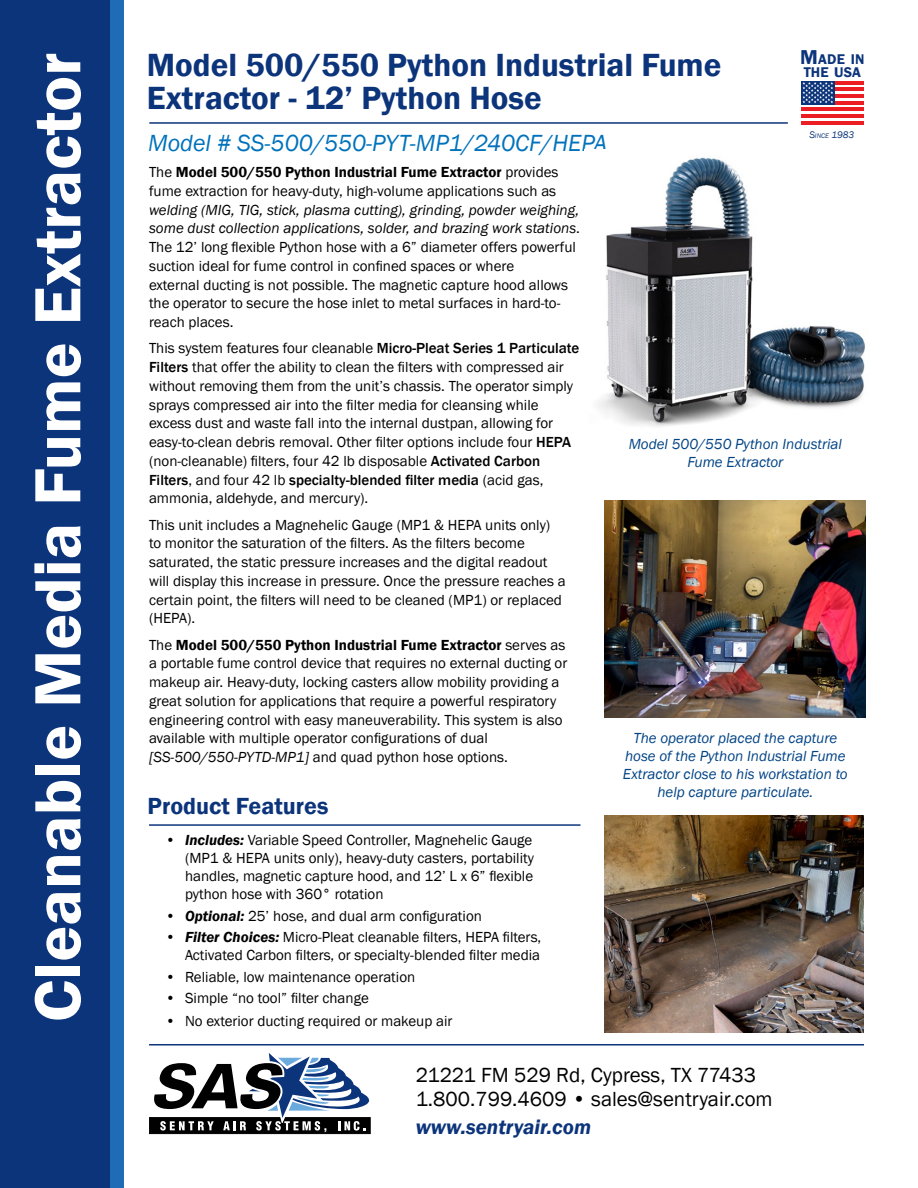
<style>
.page{position:relative;width:918px;height:1188px;background:#fff}
.page>*{position:absolute;margin:0;border:0;box-sizing:border-box;transform-origin:0 0}
.t1{font:600 67.5px "Franklin Gothic";color:#fff}
.t2{font:600 33px/33px "Franklin Gothic";color:#0c347b}
.t3{font:italic 24px "Franklin Gothic";color:#0072bc}
.t4{font:600 24px "Franklin Gothic";color:#0c347b}
.t5{font:21px/24px "Franklin Gothic";color:#000}
.t6{font:italic 600 21px "Franklin Gothic";color:#0c347b}
.t7{font:15px/18.8px "Franklin Gothic";color:#000}
.t8{font:italic 15px/18px "Franklin Gothic";color:#004385;text-align:center}
.t9{font:600 14.4px/12.8px "Franklin Gothic";letter-spacing:.01em;color:#0c347b}
.t10{font:italic 9.9px "Franklin Gothic";color:#0c347b}
.s1{font-size:20.7px}
.s2{font-weight:600}
.s3{font-style:italic}
.s4{font-weight:500}
.s5{font-size:6.9px}
.s6{font-weight:600;font-style:italic}
</style>
<div class="page">
<img style="left:598px;top:157px;width:268px;height:270px">
<div style="left:0;top:0;width:110px;height:1188px;background:#0c347b"></div>
<div style="left:110px;top:0;width:14px;height:1188px;background:#1f6bb5"></div>
<img style="left:605px;top:815px;width:259px;height:217px">
<img style="left:605px;top:501px;width:260px;height:217px">
<hr style="left:149px;top:122px;width:639px;height:2px;background:#0c347b">
<hr style="left:149px;top:824px;width:432px;height:2px;background:#0c347b">
<svg style="left:149px;top:1053px;width:222px;height:82px"></svg>
<hr style="left:149px;top:1044px;width:715px;height:2px;background:#0c347b">
<svg style="left:801px;top:84px;width:63px;height:38px"></svg>
<hr style="left:835px;top:81px;width:29px;height:3px;background:#ed1d24">
<hr style="left:835px;top:88px;width:29px;height:3px;background:#ed1d24">
<hr style="left:835px;top:94px;width:29px;height:4px;background:#ed1d24">
<hr style="left:835px;top:101px;width:29px;height:3px;background:#ed1d24">
<hr style="left:801px;top:107px;width:63px;height:4px;background:#ed1d24">
<hr style="left:801px;top:115px;width:63px;height:3px;background:#ed1d24">
<hr style="left:801px;top:122px;width:63px;height:3px;background:#ed1d24">
<div style="left:801px;top:81px;width:34px;height:23px;background:#0c347b"></div>
<svg style="left:803px;top:82px;width:30px;height:21px"></svg>
<h1 class="t1" style="left:16px;top:1022px;width:971px;rotate:-90deg">Cleanable Media Fume Extractor</h1>
<p class="t9" style="left:800px;top:53px;width:66px"><span class="s1">M</span>ADE IN<br>THE USA</p>
<h2 class="t2" style="left:147px;top:49px;width:576px">Model 500/550 Python Industrial Fume<br>Extractor - 12’ Python Hose</h2>
<h3 class="t3" style="left:148px;top:128px;width:461px">Model # SS-500/550-PYT-MP1/240CF/HEPA</h3>
<p class="t7" style="left:149px;top:163px;width:411px">The <span class="s2">Model 500/550 Python Industrial Fume Extractor</span> provides fume extraction for heavy-duty, high-volume applications such as</p>
<p class="t7" style="left:149px;top:200px;width:433px"><span class="s3">welding (MIG, TIG, stick, plasma cutting), grinding, powder weighing, some dust collection applications, solder, and brazing work stations</span>.<br>The 12’ long flexible Python hose with a 6” diameter offers powerful suction ideal for fume control in confined spaces or where<br>external ducting is not possible. The magnetic capture hood allows the operator to secure the hose inlet to metal surfaces in hard-to&shy;reach places.</p>
<p class="t7" style="left:149px;top:339px;width:432px">This system features four cleanable <span class="s4">Micro-Pleat Series 1 Particulate Filters</span> that offer the ability to clean the filters with compressed air without removing them from the unit’s chassis. The operator simply sprays compressed air into the filter media for cleansing while excess dust and waste fall into the internal dustpan, allowing for easy-to-clean debris removal. Other filter options include four <span class="s4">HEPA </span>(non-cleanable) filters, four 42 lb disposable <span class="s4">Activated Carbon Filters</span>, and four 42 lb <span class="s4">specialty-blended filter media</span> (acid gas, ammonia, aldehyde, and mercury).</p>
<p class="t7" style="left:149px;top:515px;width:418px">This unit includes a Magnehelic Gauge (MP1 &amp; HEPA units only) to monitor the saturation of the filters. As the filters become saturated, the static pressure increases and the digital readout will display this increase in pressure. Once the pressure reaches a certain point, the filters will need to be cleaned (MP1) or replaced (HEPA).</p>
<p class="t7" style="left:149px;top:635px;width:420px">The <span class="s2">Model 500/550 Python Industrial Fume Extractor</span> serves as a portable fume control device that requires no external ducting or makeup air. Heavy-duty, locking casters allow mobility providing a great solution for applications that require a powerful respiratory engineering control with easy maneuverability. This system is also available with multiple operator configurations of dual <span class="s3">[SS-500/550-PYTD-MP1]</span> and quad python hose options.</p>
<p class="t10" style="left:809px;top:129px;width:47px">S<span class="s5">INCE</span> 1983</p>
<p class="t8" style="left:629px;top:435px;width:215px">Model 500/550 Python Industrial<br>Fume Extractor</p>
<p class="t8" style="left:623px;top:730px;width:226px">The operator placed the capture hose of the Python Industrial Fume<br>Extractor close to his workstation to help capture particulate.</p>
<h3 class="t4" style="left:148px;top:791px;width:182px">Product Features</h3>
<p class="t7" style="left:185px;top:831px;width:350px;line-height:18px;text-align:justify;text-indent:-20px">• <span class="s6">Includes:</span> Variable Speed Controller, Magnehelic Gauge (MP1 &amp; HEPA units only), heavy-duty casters, portability handles, magnetic capture hood, and 12’ L x 6” flexible python hose with 360° rotation</p>
<p class="t7" style="left:166px;top:907px;width:318px">• <span class="s6">Optional:</span> 25’ hose, and dual arm configuration</p>
<p class="t7" style="left:166px;top:929px;width:377px;line-height:18px;text-align:right">• <span class="s6">Filter Choices:</span> Micro-Pleat cleanable filters, HEPA filters,<br>Activated Carbon filters, or specialty-blended filter media</p>
<p class="t7" style="left:166px;top:968px;width:251px">• Reliable, low maintenance operation</p>
<p class="t7" style="left:166px;top:989px;width:205px">• Simple “no tool” filter change</p>
<p class="t7" style="left:166px;top:1012px;width:288px">• No exterior ducting required or makeup air</p>
<h3 class="t5" style="left:416px;top:1064px;width:358px">21221 FM 529 Rd, Cypress, TX 77433<br>1.800.799.4609 • sales@sentryair.com</h3>
<h3 class="t6" style="left:416px;top:1113px;width:177px">www.sentryair.com</h3>
</div>
